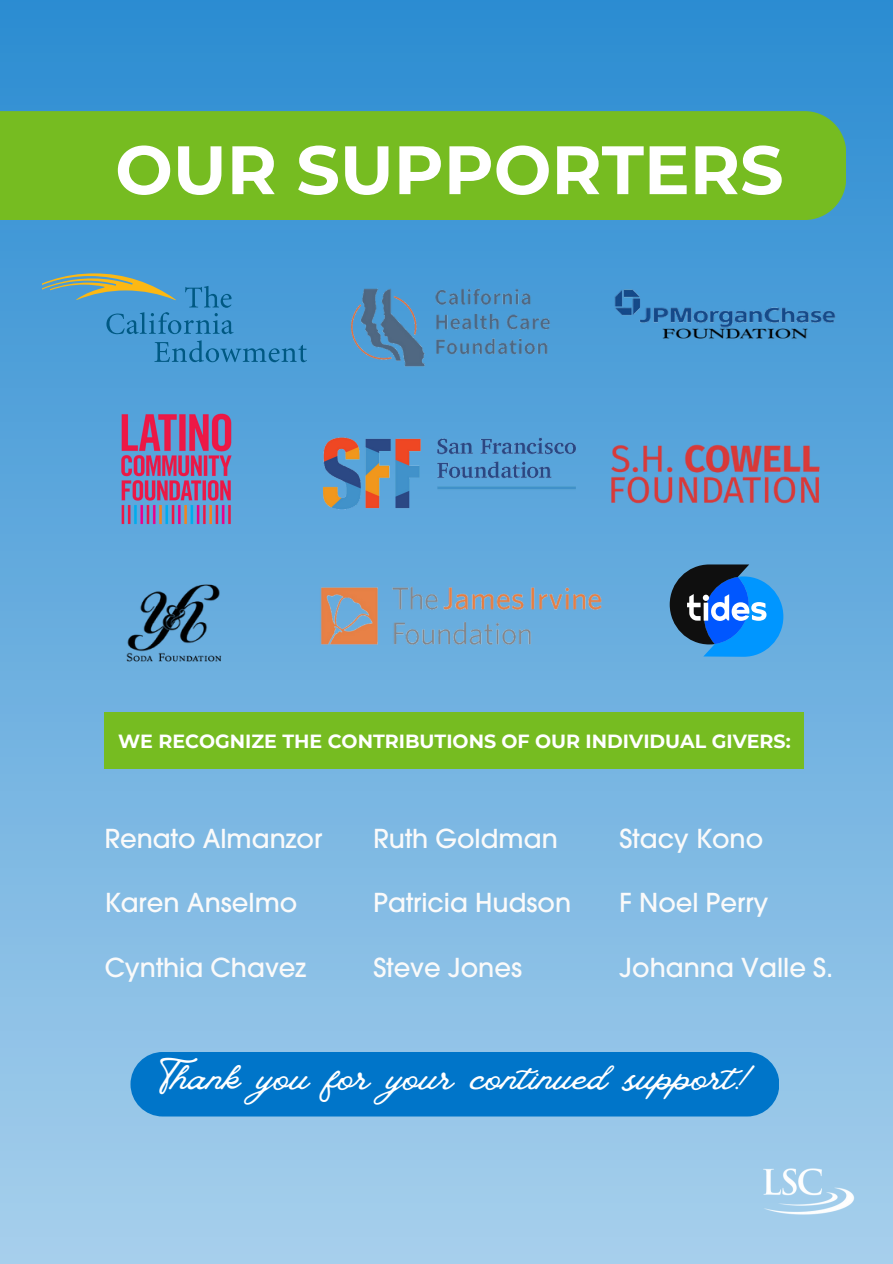
<style>
.page{position:relative;width:893px;height:1264px;background:#fff}
.page>*{position:absolute;margin:0;border:0;box-sizing:border-box;transform-origin:0 0}
.t1{font:700 68.25px "Montserrat";color:#fff}
.t2{font:49.65px "Vintage Goods";color:#fff}
.t3{font:500 25.95px "Avant Garde";color:#fafafa}
.t4{font:700 19.05px "Montserrat";color:#fff}
</style>
<div class="page">
<div style="left:0;top:0;width:892px;height:1263px;background:linear-gradient(to bottom,#2b8cd2,#a7cfeb)"></div>
<img style="left:752px;top:1148px;width:108px;height:79px">
<div style="left:0;top:111px;width:846px;height:109px;background:#76bc21"></div>
<img style="left:118px;top:564px;width:114px;height:117px">
<svg style="left:42px;top:273px;width:191px;height:61px;background:#5499bf"></svg>
<svg style="left:154px;top:340px;width:153px;height:22px;background:#3b8ec5"></svg>
<img style="left:316px;top:581px;width:288px;height:69px">
<img style="left:323px;top:422px;width:252px;height:95px">
<div style="left:130px;top:1051px;width:649px;height:65px;background:#0075c9;border-radius:32px"></div>
<img style="left:605px;top:280px;width:241px;height:70px">
<img style="left:118px;top:411px;width:115px;height:116px">
<img style="left:582px;top:420px;width:266px;height:99px">
<div style="left:105px;top:712px;width:699px;height:56px;background:#76bc21"></div>
<img style="left:330px;top:280px;width:233px;height:95px">
<svg style="left:669px;top:564px;width:114px;height:92px;background:#3277b8"></svg>
<h1 class="t1" style="left:115px;top:128px;width:670px">OUR SUPPORTERS</h1>
<p class="t4" style="left:118px;top:729px;width:674px">WE RECOGNIZE THE CONTRIBUTIONS OF OUR INDIVIDUAL GIVERS:</p>
<p class="t3" style="left:105px;top:822px;width:219px">Renato Almanzor</p>
<p class="t3" style="left:105px;top:886px;width:194px">Karen Anselmo</p>
<p class="t3" style="left:105px;top:951px;width:203px">Cynthia Chavez</p>
<p class="t3" style="left:373px;top:822px;width:186px">Ruth Goldman</p>
<p class="t3" style="left:373px;top:886px;width:199px">Patricia Hudson</p>
<p class="t3" style="left:373px;top:951px;width:150px">Steve Jones</p>
<p class="t3" style="left:619px;top:822px;width:145px">Stacy Kono</p>
<p class="t3" style="left:619px;top:886px;width:150px">F Noel Perry</p>
<p class="t3" style="left:619px;top:951px;width:215px">Johanna Valle S.</p>
<h2 class="t2" style="left:159px;top:1045px;width:595px">Thank you for your continued support!</h2>
</div>
